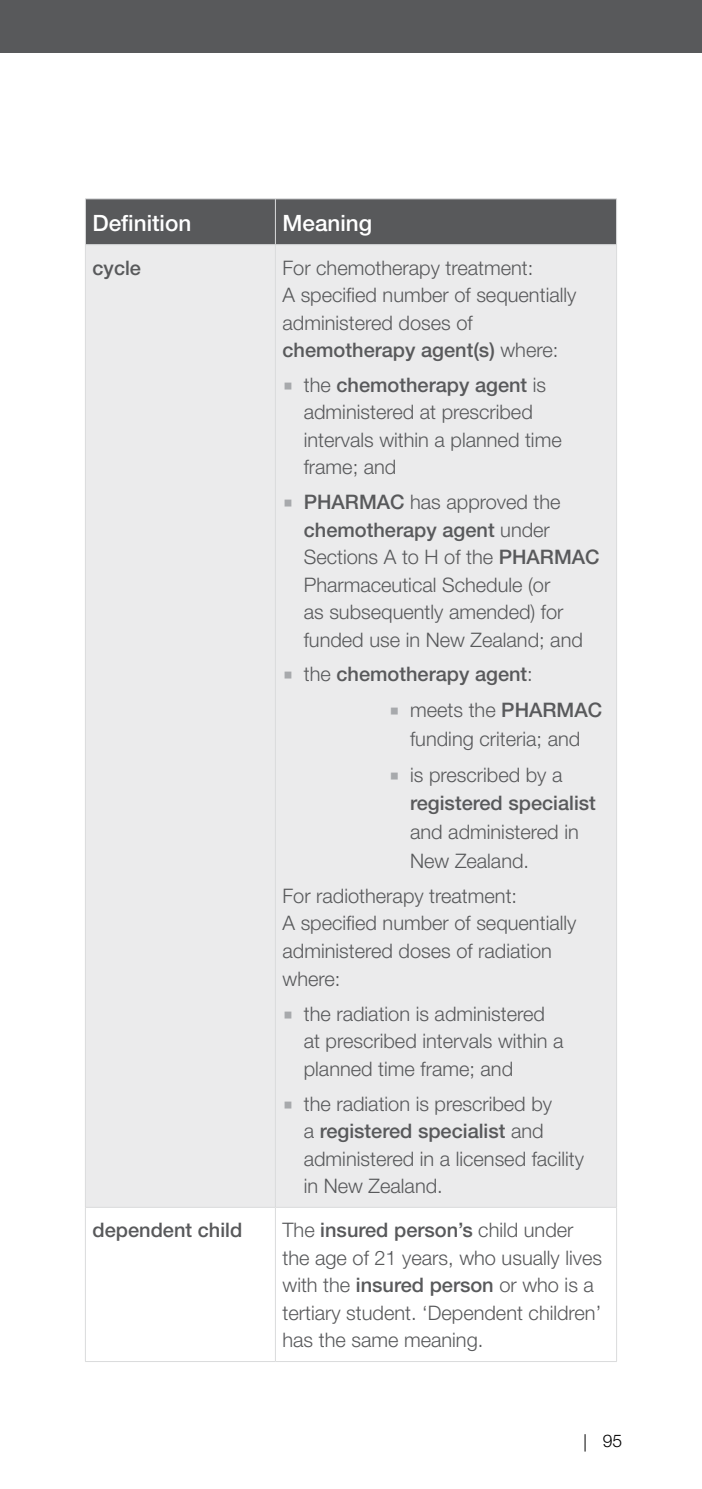
<style>
.page{position:relative;width:702px;height:1489px;background:#fff}
.page>*{position:absolute;margin:0;border:0;box-sizing:border-box;transform-origin:0 0}
.t1{font:500 22.5px "Helvetica Neue";color:#fff}
.t2{font:300 20px/27.5px "Helvetica Neue";color:#58595b}
.t3{font:500 20px "Helvetica Neue LT Pro";color:#58595b}
.t4{font:500 20px "Helvetica Neue";color:#58595b}
.t5{font:300 17.5px "Helvetica Neue LT Pro";color:#000}
.s1{font-family:"Helvetica Neue";font-weight:300}
.s2{font-family:"Lucida Grande";font-weight:400;color:#a7a9ac}
.s3{font-family:"Helvetica Neue LT Pro";font-weight:500}
</style>
<div class="page">
<div style="left:0;top:0;width:702px;height:53px;background:#58595b"></div>
<svg style="left:584px;top:1434px;width:1px;height:17px"></svg>
<div style="left:86px;top:199px;width:530px;height:45px;background:#58595b"></div>
<div style="left:86px;top:245px;width:530px;height:961px;background:#ebebec"></div>
<hr style="left:85px;top:199px;width:1px;height:45px;background:#dadbdc">
<hr style="left:85px;top:198px;width:190px;height:1px;background:#dadbdc">
<hr style="left:275px;top:198px;width:342px;height:1px;background:#dadbdc">
<hr style="left:275px;top:199px;width:1px;height:45px;background:#dadbdc">
<hr style="left:616px;top:199px;width:1px;height:45px;background:#dadbdc">
<hr style="left:85px;top:244px;width:190px;height:1px;background:#dadbdc">
<hr style="left:275px;top:244px;width:342px;height:1px;background:#dadbdc">
<hr style="left:85px;top:245px;width:1px;height:961px;background:#dadbdc">
<hr style="left:275px;top:245px;width:1px;height:961px;background:#dadbdc">
<hr style="left:616px;top:245px;width:1px;height:961px;background:#dadbdc">
<hr style="left:85px;top:1207px;width:1px;height:153px;background:#dadbdc">
<hr style="left:85px;top:1206px;width:190px;height:1px;background:#dadbdc">
<hr style="left:275px;top:1207px;width:1px;height:153px;background:#dadbdc">
<hr style="left:275px;top:1206px;width:342px;height:1px;background:#dadbdc">
<hr style="left:616px;top:1207px;width:1px;height:153px;background:#dadbdc">
<hr style="left:85px;top:1360px;width:190px;height:1px;background:#dadbdc">
<hr style="left:275px;top:1360px;width:342px;height:1px;background:#dadbdc">
<p class="t1" style="left:92px;top:209px;width:100px">Definition</p>
<p class="t1" style="left:282px;top:209px;width:91px">Meaning</p>
<p class="t4" style="left:92px;top:255px;width:50px">cycle</p>
<p class="t2" style="left:282px;top:253px;width:295px">For chemotherapy treatment:<br>A specified number of sequentially administered doses of</p>
<p class="t3" style="left:282px;top:338px;width:277px">chemotherapy agent(s) <span class="s1">where:</span></p>
<p class="t3" style="left:282px;top:373px;width:265px"><span class="s2">■</span> <span class="s1">the</span> chemotherapy agent <span class="s1">is</span></p>
<p class="t2" style="left:304px;top:398px;width:259px">administered at prescribed intervals within a planned time frame; and</p>
<p class="t2" style="left:282px;top:487px;width:280px"><span class="s2">■</span> <span class="s3">PHARMAC</span> has approved the</p>
<p class="t3" style="left:304px;top:517px;width:248px">chemotherapy agent <span class="s1">under</span></p>
<p class="t2" style="left:304px;top:542px;width:297px">Sections A to H of the <span class="s3">PHARMAC<br></span>Pharmaceutical Schedule (or<br>as subsequently amended) for funded use in New Zealand; and</p>
<p class="t3" style="left:282px;top:662px;width:252px"><span class="s2">■</span> <span class="s1">the</span> chemotherapy agent<span class="s1">:</span></p>
<p class="t2" style="left:389px;top:695px;width:215px;line-height:28.8px;text-align:center"><span class="s2">■</span> meets the <span class="s3">PHARMAC </span>funding criteria; and</p>
<p class="t2" style="left:389px;top:760px;width:175px"><span class="s2">■</span> is prescribed by a</p>
<p class="t3" style="left:410px;top:791px;width:187px">registered specialist</p>
<p class="t2" style="left:410px;top:817px;width:170px;line-height:28.8px">and administered in<br>New Zealand.</p>
<p class="t2" style="left:282px;top:880px;width:295px">For radiotherapy treatment:<br>A specified number of sequentially administered doses of radiation where:</p>
<p class="t2" style="left:304px;top:999px;width:261px;text-indent:-21px"><span class="s2">■</span> the radiation is administered at prescribed intervals within a planned time frame; and</p>
<p class="t2" style="left:282px;top:1089px;width:271px"><span class="s2">■</span> the radiation is prescribed by</p>
<p class="t3" style="left:304px;top:1118px;width:241px"><span class="s1">a</span> registered specialist <span class="s1">and</span></p>
<p class="t2" style="left:304px;top:1144px;width:282px">administered in a licensed facility in New Zealand.</p>
<p class="t4" style="left:92px;top:1217px;width:151px">dependent child</p>
<p class="t3" style="left:282px;top:1217px;width:292px"><span class="s1">The</span> insured person’s <span class="s1">child under</span></p>
<p class="t2" style="left:282px;top:1243px;width:321px">the age of 21 years, who usually lives with the <span class="s3">insured person</span> or who is a tertiary student. ‘Dependent children’ has the same meaning.</p>
<p class="t5" style="left:602px;top:1429px;width:21px">95</p>
</div>
